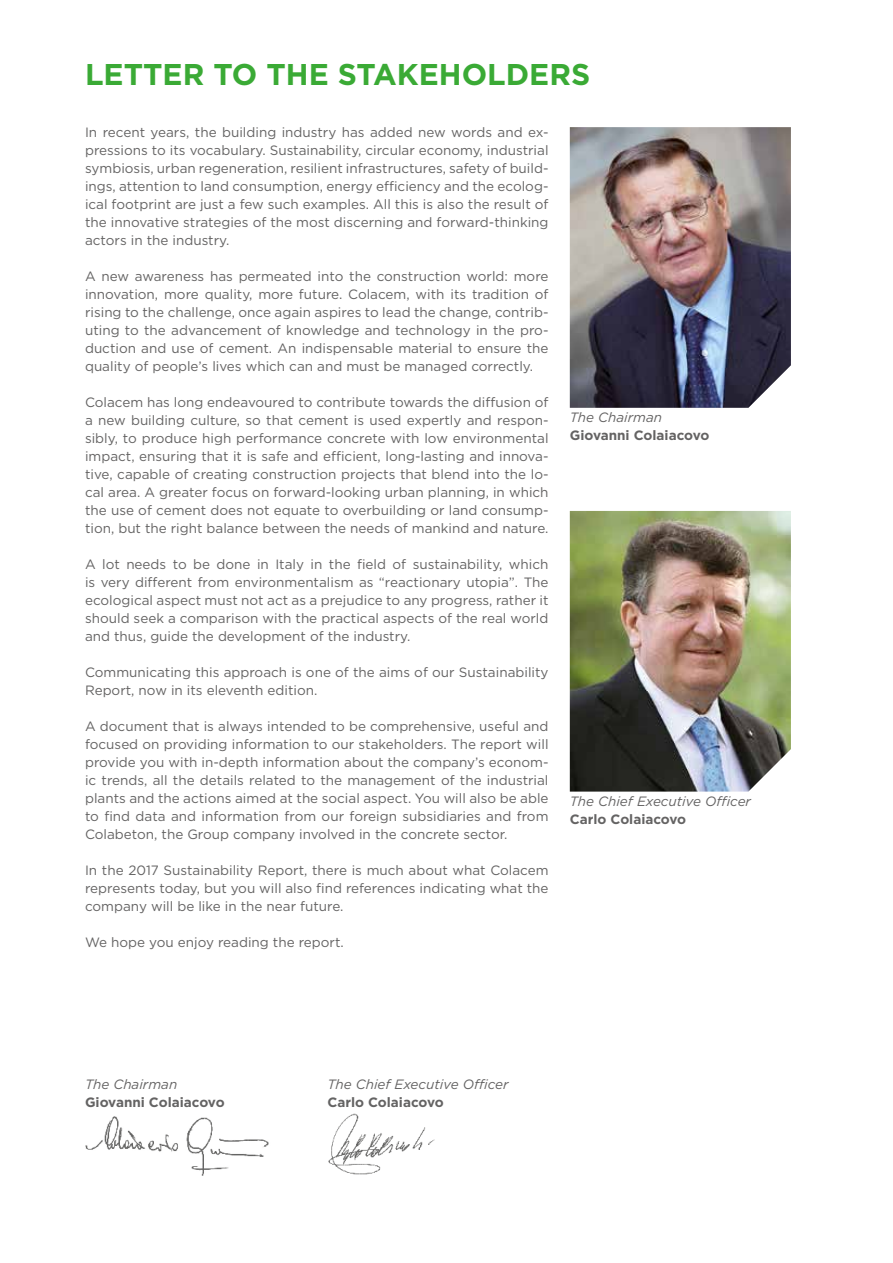
<style>
.page{position:relative;width:893px;height:1263px;background:#fff}
.page>*{position:absolute;margin:0;border:0;box-sizing:border-box;transform-origin:0 0}
.t1{font:700 30px "Gotham";color:#3aaa35}
.t2{font:13.5px/18px "Gotham";color:#646363;text-align:justify}
.t3{font:italic 13.5px "Gotham";color:#646363}
.t4{font:700 13.5px "Gotham";color:#646363}
</style>
<div class="page">
<img style="left:328px;top:1114px;width:107px;height:60px">
<img style="left:85px;top:1116px;width:184px;height:60px">
<img style="left:570px;top:127px;width:221px;height:281px">
<img style="left:570px;top:511px;width:221px;height:281px">
<h1 class="t1" style="left:85px;top:57px;width:507px">LETTER TO THE STAKEHOLDERS</h1>
<p class="t2" style="left:85px;top:123px;width:465px">In recent years, the building industry has added new words and ex&shy;pressions to its vocabulary. Sustainability, circular economy, industrial symbiosis, urban regeneration, resilient infrastructures, safety of build&shy;ings, attention to land consumption, energy efficiency and the ecolog&shy;ical footprint are just a few such examples. All this is also the result of the innovative strategies of the most discerning and forward-thinking actors in the industry.</p>
<p class="t2" style="left:85px;top:267px;width:465px">A new awareness has permeated into the construction world: more innovation, more quality, more future. Colacem, with its tradition of rising to the challenge, once again aspires to lead the change, contrib&shy;uting to the advancement of knowledge and technology in the pro&shy;duction and use of cement. An indispensable material to ensure the quality of people’s lives which can and must be managed correctly.</p>
<p class="t2" style="left:85px;top:393px;width:465px">Colacem has long endeavoured to contribute towards the diffusion of a new building culture, so that cement is used expertly and respon&shy;sibly, to produce high performance concrete with low environmental impact, ensuring that it is safe and efficient, long-lasting and innova&shy;tive, capable of creating construction projects that blend into the lo&shy;cal area. A greater focus on forward-looking urban planning, in which the use of cement does not equate to overbuilding or land consump&shy;tion, but the right balance between the needs of mankind and nature.</p>
<p class="t2" style="left:85px;top:555px;width:465px">A lot needs to be done in Italy in the field of sustainability, which is very different from environmentalism as “reactionary utopia”. The ecological aspect must not act as a prejudice to any progress, rather it should seek a comparison with the practical aspects of the real world and thus, guide the development of the industry.</p>
<p class="t2" style="left:85px;top:663px;width:465px">Communicating this approach is one of the aims of our Sustainability<br>Report, now in its eleventh edition.</p>
<p class="t2" style="left:85px;top:717px;width:465px">A document that is always intended to be comprehensive, useful and focused on providing information to our stakeholders. The report will provide you with in-depth information about the company’s econom&shy;ic trends, all the details related to the management of the industrial plants and the actions aimed at the social aspect. You will also be able to find data and information from our foreign subsidiaries and from Colabeton, the Group company involved in the concrete sector.</p>
<p class="t2" style="left:85px;top:861px;width:465px">In the 2017 Sustainability Report, there is much about what Colacem represents today, but you will also find references indicating what the company will be like in the near future.</p>
<p class="t2" style="left:85px;top:933px;width:260px">We hope you enjoy reading the report.</p>
<p class="t3" style="left:570px;top:410px;width:94px">The Chairman</p>
<p class="t4" style="left:570px;top:427px;width:141px">Giovanni Colaiacovo</p>
<p class="t3" style="left:570px;top:793px;width:183px">The Chief Executive Officer</p>
<p class="t4" style="left:570px;top:811px;width:118px">Carlo Colaiacovo</p>
<p class="t3" style="left:85px;top:1077px;width:94px">The Chairman</p>
<p class="t4" style="left:85px;top:1095px;width:141px">Giovanni Colaiacovo</p>
<p class="t3" style="left:327px;top:1077px;width:183px">The Chief Executive Officer</p>
<p class="t4" style="left:327px;top:1095px;width:118px">Carlo Colaiacovo</p>
</div>
